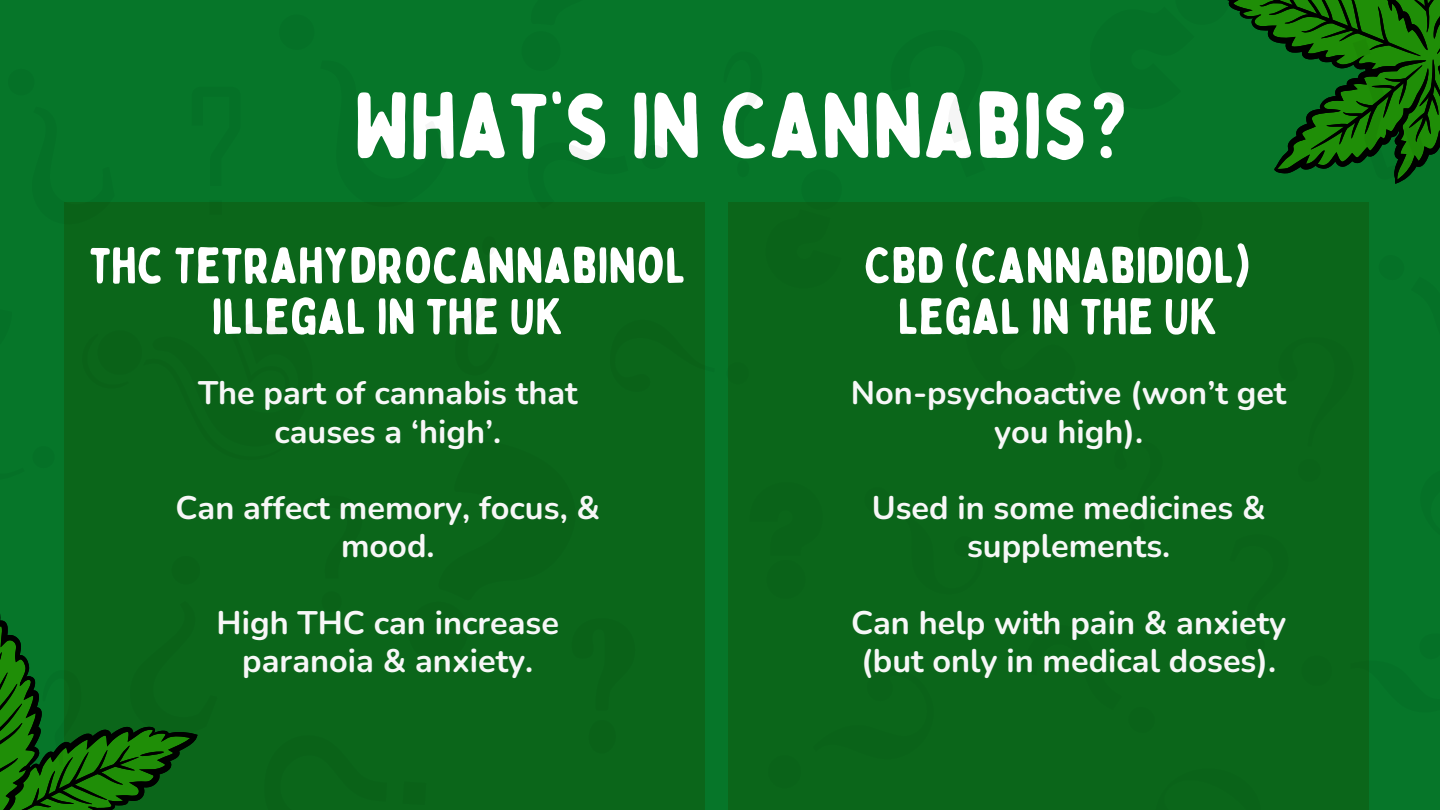
<style>
.page{position:relative;width:1440px;height:810px;background:#067629}
.page>*{position:absolute;margin:0;border:0;box-sizing:border-box;transform-origin:0 0}
.t1{font:92.2px "Bobby Jones Soft";color:#fff}
.t2{font:50.3px/51px "Bobby Jones Soft";color:#fff;text-align:center}
.t3{font:700 32.5px/38.2px "Nunito";color:#f7f7f7;text-align:center}
</style>
<div class="page">
<svg style="left:1246px;top:0;width:194px;height:180px"></svg>
<svg style="left:1368px;top:633px;width:1px;height:80px"></svg>
<svg style="left:0;top:202px;width:705px;height:608px"></svg>
<div style="left:728px;top:202px;width:640px;height:608px;background:#0b661a"></div>
<p class="t1" style="left:354px;top:68px;width:779px">WHAT’S IN CANNABIS?</p>
<p class="t2" style="left:90px;top:241px;width:598px">THC TETRAHYDROCANNABINOL<br>ILLEGAL IN THE UK</p>
<h1 class="t2" style="left:865px;top:241px;width:388px">CBD (CANNABIDIOL)<br>LEGAL IN THE UK</h1>
<p class="t3" style="left:198px;top:375px;width:381px">The part of cannabis that causes a ‘high’.</p>
<p class="t3" style="left:175px;top:489px;width:426px">Can affect memory, focus, &amp; mood.</p>
<p class="t3" style="left:217px;top:604px;width:344px">High THC can increase paranoia &amp; anxiety.</p>
<h2 class="t3" style="left:851px;top:375px;width:437px">Non-psychoactive (won’t get you high).</h2>
<p class="t3" style="left:872px;top:489px;width:396px">Used in some medicines &amp; supplements.</p>
<p class="t3" style="left:851px;top:604px;width:437px">Can help with pain &amp; anxiety (but only in medical doses).</p>
</div>
